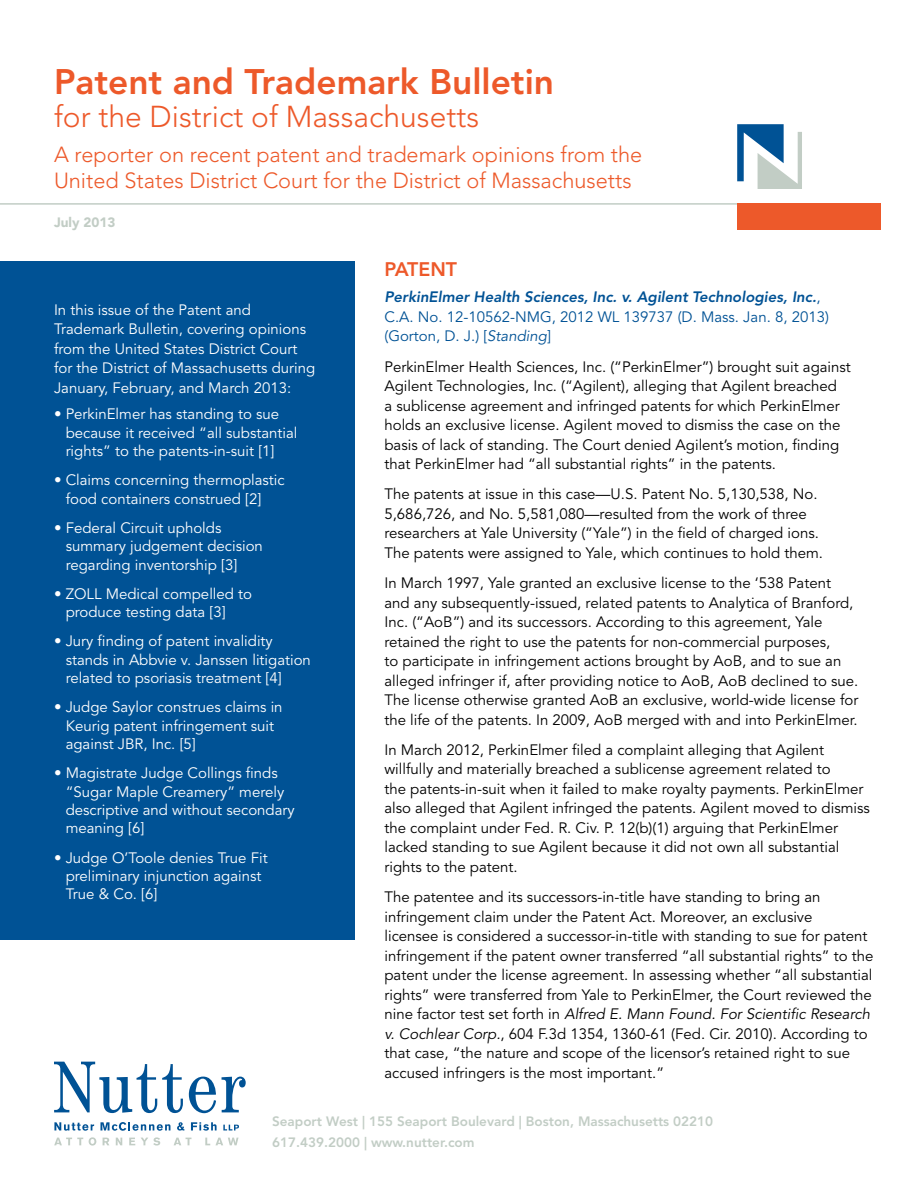
<style>
.page{position:relative;width:918px;height:1188px;background:#fff}
.page>*{position:absolute;margin:0;border:0;box-sizing:border-box;transform-origin:0 0}
.t1{font:800 35.25px "Avenir LT Std";color:#ed592a}
.t2{font:300 30px "Avenir LT Std";color:#ed592a}
.t3{font:300 21.75px/26.1px "Avenir LT Std";color:#ed592a}
.t4{font:800 19.5px "Avenir LT Std";color:#ed592a}
.t5{font:15px/19.5px "Avenir LT Std";color:#000}
.t6{font:15px/18.3px "Avenir LT Std";color:#fff}
.t7{font:15px/19.5px "Avenir LT Std";color:#005295}
.t8{font:800 13.5px/21px "Avenir LT Std";color:#c2cdc5}
.t9{font:900 13.5px "Avenir LT Std";color:#c2cdc5}
.s1{font-weight:800;font-style:italic}
.s2{font-style:italic}
</style>
<div class="page">
<hr style="left:0;top:203px;width:783px;height:2px;background:#c2cdc5">
<svg style="left:737px;top:124px;width:65px;height:65px"></svg>
<div style="left:737px;top:203px;width:144px;height:27px;background:#ed592a"></div>
<div style="left:0;top:261px;width:354px;height:678px;background:#005295"></div>
<svg style="left:54px;top:1062px;width:129px;height:51px"></svg>
<svg style="left:189px;top:1077px;width:27px;height:36px"></svg>
<svg style="left:222px;top:1077px;width:24px;height:35px"></svg>
<svg style="left:54px;top:1122px;width:40px;height:9px"></svg>
<svg style="left:100px;top:1122px;width:70px;height:9px"></svg>
<svg style="left:177px;top:1122px;width:7px;height:9px"></svg>
<svg style="left:191px;top:1122px;width:26px;height:9px"></svg>
<svg style="left:223px;top:1125px;width:16px;height:5px"></svg>
<svg style="left:54px;top:1138px;width:29px;height:7px"></svg>
<svg style="left:89px;top:1137px;width:7px;height:9px"></svg>
<svg style="left:103px;top:1138px;width:6px;height:7px"></svg>
<svg style="left:116px;top:1138px;width:6px;height:7px"></svg>
<svg style="left:129px;top:1138px;width:6px;height:7px"></svg>
<svg style="left:141px;top:1137px;width:19px;height:9px"></svg>
<svg style="left:174px;top:1138px;width:17px;height:7px"></svg>
<svg style="left:205px;top:1138px;width:34px;height:7px"></svg>
<h1 class="t1" style="left:54px;top:60px;width:502px">Patent and Trademark Bulletin</h1>
<h2 class="t2" style="left:54px;top:99px;width:427px">for the District of Massachusetts</h2>
<h3 class="t3" style="left:54px;top:142px;width:590px">A reporter on recent patent and trademark opinions from the<br>United States District Court for the District of Massachusetts</h3>
<p class="t9" style="left:54px;top:214px;width:63px">July 2013</p>
<p class="t6" style="left:54px;top:300px;width:263px;line-height:19.5px">In this issue of the Patent and Trademark Bulletin, covering opinions from the United States District Court for the District of Massachusetts during January, February, and March 2013:</p>
<p class="t6" style="left:66px;top:405px;width:233px;text-indent:-12px">• PerkinElmer has standing to sue because it received “all substantial rights” to the patents-in-suit [1]</p>
<p class="t6" style="left:66px;top:471px;width:221px;text-indent:-12px">• Claims concerning thermoplastic food containers construed [2]</p>
<p class="t6" style="left:66px;top:519px;width:199px;text-indent:-12px">• Federal Circuit upholds summary judgement decision regarding inventorship [3]</p>
<p class="t6" style="left:66px;top:585px;width:188px;text-indent:-12px">• ZOLL Medical compelled to produce testing data [3]</p>
<p class="t6" style="left:66px;top:632px;width:247px;text-indent:-12px">• Jury finding of patent invalidity stands in Abbvie v. Janssen litigation related to psoriasis treatment [4]</p>
<p class="t6" style="left:66px;top:698px;width:218px;text-indent:-12px">• Judge Saylor construes claims in<br>Keurig patent infringement suit against JBR, Inc. [5]</p>
<p class="t6" style="left:66px;top:764px;width:231px;text-indent:-12px">• Magistrate Judge Collings finds “Sugar Maple Creamery” merely descriptive and without secondary meaning [6]</p>
<p class="t6" style="left:66px;top:849px;width:203px;text-indent:-12px">• Judge O’Toole denies True Fit preliminary injunction against<br>True &amp; Co. [6]</p>
<h3 class="t4" style="left:384px;top:257px;width:74px">PATENT</h3>
<p class="t7" style="left:384px;top:288px;width:446px"><span class="s1">PerkinElmer Health Sciences, Inc. v. Agilent Technologies, Inc.</span>,<br>C.A. No. 12-10562-NMG, 2012 WL 139737 (D. Mass. Jan. 8, 2013) (Gorton, D. J.) [<span class="s2">Standing</span>]</p>
<p class="t5" style="left:384px;top:357px;width:468px">PerkinElmer Health Sciences, Inc. (“PerkinElmer”) brought suit against Agilent Technologies, Inc. (“Agilent), alleging that Agilent breached<br>a sublicense agreement and infringed patents for which PerkinElmer holds an exclusive license. Agilent moved to dismiss the case on the basis of lack of standing. The Court denied Agilent’s motion, finding that PerkinElmer had “all substantial rights” in the patents.</p>
<p class="t5" style="left:384px;top:485px;width:440px">The patents at issue in this case—U.S. Patent No. 5,130,538, No.<br>5,686,726, and No. 5,581,080—resulted from the work of three researchers at Yale University (“Yale”) in the field of charged ions.<br>The patents were assigned to Yale, which continues to hold them.</p>
<p class="t5" style="left:384px;top:574px;width:475px">In March 1997, Yale granted an exclusive license to the ‘538 Patent and any subsequently-issued, related patents to Analytica of Branford, Inc. (“AoB”) and its successors. According to this agreement, Yale retained the right to use the patents for non-commercial purposes,<br>to participate in infringement actions brought by AoB, and to sue an alleged infringer if, after providing notice to AoB, AoB declined to sue.<br>The license otherwise granted AoB an exclusive, world-wide license for the life of the patents. In 2009, AoB merged with and into PerkinElmer.</p>
<p class="t5" style="left:384px;top:741px;width:487px">In March 2012, PerkinElmer filed a complaint alleging that Agilent willfully and materially breached a sublicense agreement related to<br>the patents-in-suit when it failed to make royalty payments. PerkinElmer also alleged that Agilent infringed the patents. Agilent moved to dismiss the complaint under Fed. R. Civ. P. 12(b)(1) arguing that PerkinElmer lacked standing to sue Agilent because it did not own all substantial rights to the patent.</p>
<p class="t5" style="left:384px;top:888px;width:490px">The patentee and its successors-in-title have standing to bring an infringement claim under the Patent Act. Moreover, an exclusive<br>licensee is considered a successor-in-title with standing to sue for patent infringement if the patent owner transferred “all substantial rights” to the patent under the license agreement. In assessing whether “all substantial rights” were transferred from Yale to PerkinElmer, the Court reviewed the nine factor test set forth in <span class="s2">Alfred E. Mann Found. For Scientific Research v. Cochlear Corp.</span>, 604 F.3d 1354, 1360-61 (Fed. Cir. 2010). According to that case, “the nature and scope of the licensor’s retained right to sue accused infringers is the most important.”</p>
<p class="t8" style="left:272px;top:1111px;width:443px">Seaport West | 155 Seaport Boulevard | Boston, Massachusetts 02210<br>617.439.2000 | www.nutter.com</p>
</div>
